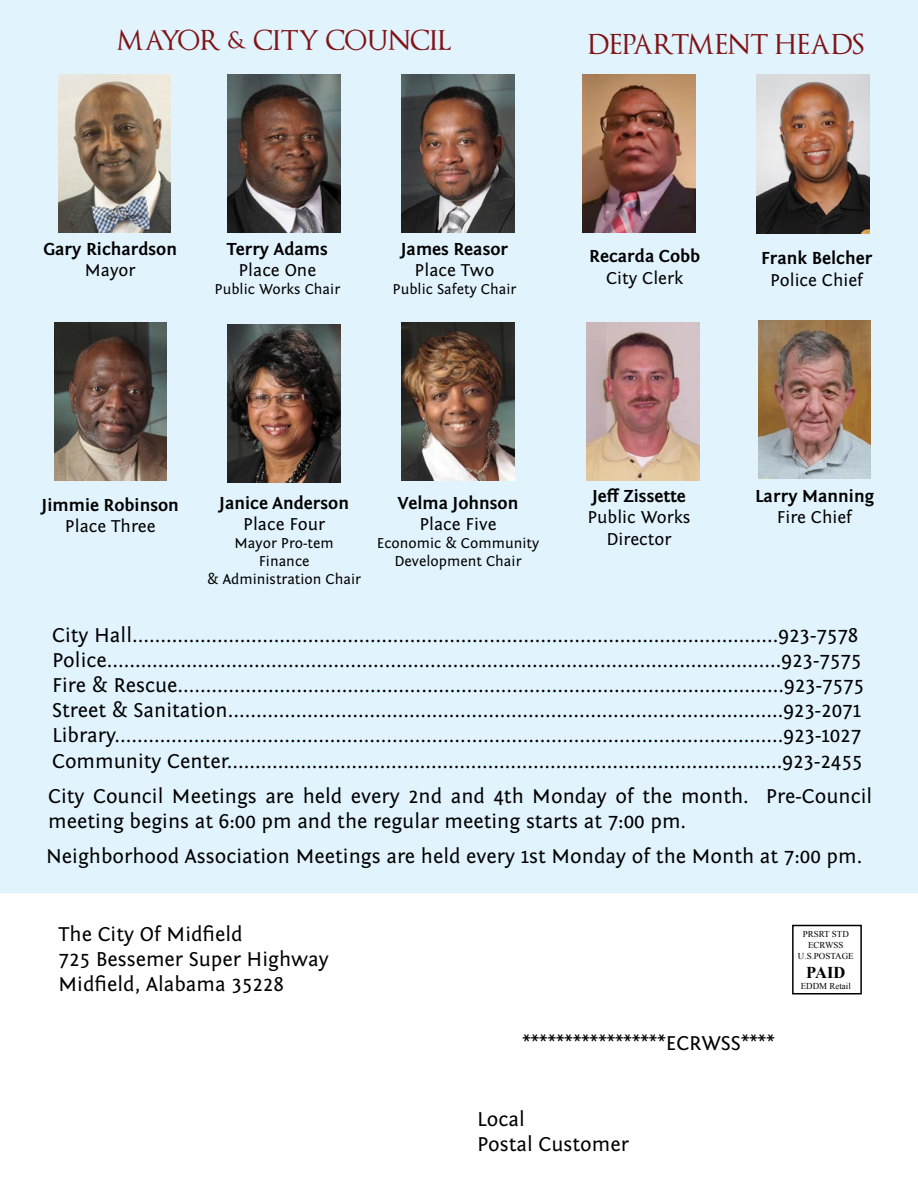
<style>
.page{position:relative;width:918px;height:1188px;background:#fff}
.page>*{position:absolute;margin:0;border:0;box-sizing:border-box;transform-origin:0 0}
.t1{font:27px "Optimus Princeps";color:#7f1416}
.t2{font:21px/25.2px "Fontin Sans";color:#000}
.t3{font:700 18px "Fontin Sans";color:#000}
.t4{font:18px/21.6px "Fontin Sans";color:#000;text-align:center}
.t5{font:700 16.5px "Times New Roman";color:#000}
.t6{font:15px/18px "Fontin Sans";color:#000;text-align:center}
.t7{font:9px/10.8px "Times New Roman";color:#000;text-align:center}
</style>
<div class="page">
<div style="left:0;top:0;width:918px;height:893px;background:#e1f3fd"></div>
<img style="left:58px;top:74px;width:113px;height:158px">
<img style="left:228px;top:324px;width:112px;height:158px">
<img style="left:402px;top:322px;width:112px;height:158px">
<img style="left:228px;top:74px;width:112px;height:158px">
<img style="left:54px;top:322px;width:112px;height:158px">
<img style="left:402px;top:74px;width:112px;height:158px">
<img style="left:758px;top:320px;width:113px;height:158px">
<img style="left:583px;top:74px;width:112px;height:158px">
<img style="left:757px;top:74px;width:112px;height:159px">
<img style="left:587px;top:322px;width:112px;height:158px">
<div style="left:792px;top:925px;width:70px;height:69px;border:2px solid #000"></div>
<p class="t1" style="left:117px;top:27px;width:337px">MAYOR &amp; CITY COUNCIL</p>
<p class="t1" style="left:588px;top:30px;width:278px">DEPARTMENT HEADS</p>
<p class="t3" style="left:43px;top:239px;width:135px">Gary Richardson</p>
<p class="t4" style="left:85px;top:260px;width:52px">Mayor</p>
<p class="t3" style="left:227px;top:239px;width:102px">Terry Adams</p>
<p class="t4" style="left:238px;top:260px;width:79px">Place One</p>
<p class="t6" style="left:215px;top:281px;width:127px">Public Works Chair</p>
<p class="t3" style="left:401px;top:239px;width:109px">James Reasor</p>
<p class="t4" style="left:415px;top:260px;width:81px">Place Two</p>
<p class="t6" style="left:393px;top:281px;width:125px">Public Safety Chair</p>
<p class="t3" style="left:589px;top:247px;width:113px">Recarda Cobb</p>
<p class="t4" style="left:606px;top:268px;width:79px">City Clerk</p>
<p class="t3" style="left:761px;top:249px;width:113px">Frank Belcher</p>
<p class="t4" style="left:770px;top:269px;width:95px">Police Chief</p>
<p class="t3" style="left:42px;top:495px;width:139px">Jimmie Robinson</p>
<p class="t4" style="left:65px;top:516px;width:92px">Place Three</p>
<p class="t3" style="left:219px;top:493px;width:131px">Janice Anderson</p>
<p class="t4" style="left:243px;top:514px;width:83px">Place Four</p>
<p class="t6" style="left:207px;top:535px;width:155px">Mayor Pro-tem<br>Finance<br>&amp; Administration Chair</p>
<p class="t3" style="left:398px;top:493px;width:122px">Velma Johnson</p>
<p class="t4" style="left:419px;top:514px;width:79px">Place Five</p>
<p class="t6" style="left:377px;top:535px;width:164px">Economic &amp; Community<br>Development Chair</p>
<p class="t3" style="left:592px;top:486px;width:95px">Jeff Zissette</p>
<p class="t4" style="left:587px;top:507px;width:105px">Public Works<br>Director</p>
<p class="t3" style="left:755px;top:486px;width:120px">Larry Manning</p>
<p class="t4" style="left:777px;top:507px;width:77px">Fire Chief</p>
<p class="t2" style="left:52px;top:623px;width:813px">City Hall..................................................................................................................923-7578<br>Police.......................................................................................................................923-7575<br>Fire &amp; Rescue...........................................................................................................923-7575<br>Street &amp; Sanitation..................................................................................................923-2071<br>Library......................................................................................................................923-1027<br>Community Center..................................................................................................923-2455</p>
<p class="t2" style="left:48px;top:784px;width:826px">City Council Meetings are held every 2nd and 4th Monday of the month. Pre-Council meeting begins at 6:00 pm and the regular meeting starts at 7:00 pm.</p>
<p class="t2" style="left:46px;top:844px;width:818px">Neighborhood Association Meetings are held every 1st Monday of the Month at 7:00 pm.</p>
<p class="t2" style="left:58px;top:921px;width:272px">The City Of Midfield<br>725 Bessemer Super Highway<br>Midfield, Alabama 35228</p>
<p class="t2" style="left:522px;top:1031px;width:254px">*****************ECRWSS****</p>
<p class="t7" style="left:798px;top:928px;width:57px">PRSRT STD<br>ECRWSS<br>U.S.POSTAGE</p>
<p class="t5" style="left:806px;top:961px;width:41px">PAID</p>
<p class="t7" style="left:801px;top:981px;width:52px">EDDM Retail</p>
<p class="t2" style="left:477px;top:1107px;width:153px">Local<br>Postal Customer</p>
</div>
